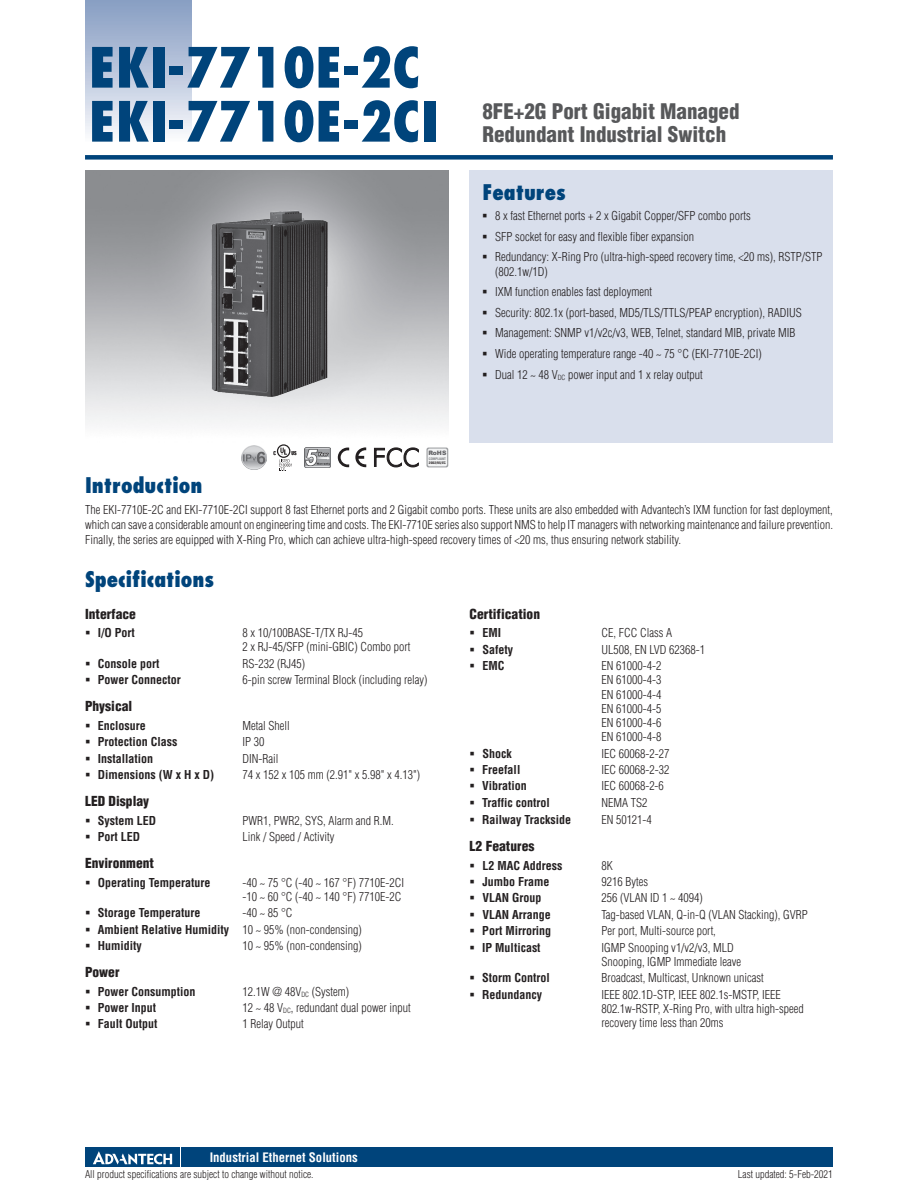
<style>
.page{position:relative;width:918px;height:1188px;background:#fff}
.page>*{position:absolute;margin:0;border:0;box-sizing:border-box;transform-origin:0 0}
.t1{font:800 condensed 54px/54px "Futura";color:#00447b}
.t2{font:900 condensed 21px/22.5px "Helvetica";color:#57585a}
.t3{font:800 condensed 21px "Futura";color:#00447b}
.t4{font:900 condensed 13.5px "Helvetica";color:#231f20}
.t5{font:700 condensed 12.75px "Helvetica";color:#fff}
.t6{font:300 condensed 12px/14.2px "Helvetica";color:#231f20}
.t7{font:700 condensed 12px/16.4px "Helvetica";color:#231f20}
.t8{font:300 condensed 10.5px "Helvetica";color:#231f20}
.t9{font:900 6px "Arial";color:#636366}
.t10{font:700 condensed 3.3px "Helvetica";color:#231f20;scale:1.11 1}
.t11{font:700 condensed 3.3px "Helvetica";color:#76787b;scale:1.05 1}
.s1{font-weight:300}
</style>
<div class="page">
<div style="left:85px;top:155px;width:748px;height:5px;background:#00447b"></div>
<div style="left:85px;top:0;width:106px;height:143px;background:linear-gradient(to bottom,#849bc1,#f9fafc)"></div>
<div style="left:182px;top:1147px;width:651px;height:20px;background:#00447b"></div>
<div style="left:85px;top:1147px;width:95px;height:20px;background:#00447b"></div>
<svg style="left:93px;top:1151px;width:79px;height:14px"></svg>
<div style="left:470px;top:170px;width:363px;height:272px;background:#d9dfec"></div>
<svg style="left:426px;top:448px;width:22px;height:19px"></svg>
<div style="left:428px;top:449px;width:19px;height:17px;background:#f2f3f4;border-radius:2px"></div>
<svg style="left:338px;top:448px;width:11px;height:19px"></svg>
<svg style="left:355px;top:447px;width:11px;height:21px"></svg>
<svg style="left:374px;top:447px;width:45px;height:21px"></svg>
<img style="left:305px;top:447px;width:26px;height:20px">
<img style="left:159px;top:189px;width:225px;height:225px">
<svg style="left:273px;top:444px;width:23px;height:27px"></svg>
<img style="left:242px;top:445px;width:25px;height:25px">
<h1 class="t1" style="left:89px;top:40px;width:351px">EKI-7710E-2C<br>EKI-7710E-2CI</h1>
<p class="t9" style="left:428px;top:449px;width:20px">RoHS</p>
<p class="t11" style="left:429px;top:456px;width:18px">COMPLIANT</p>
<p class="t10" style="left:429px;top:461px;width:17px">2002/95/EC</p>
<h2 class="t2" style="left:482px;top:100px;width:259px">8FE+2G Port Gigabit Managed<br>Redundant Industrial Switch</h2>
<h2 class="t3" style="left:482px;top:179px;width:85px">Features</h2>
<p class="t6" style="left:495px;top:205px;width:329px;line-height:20.7px">8 x fast Ethernet ports + 2 x Gigabit Copper/SFP combo ports<br>SFP socket for easy and flexible fiber expansion<br>Redundancy: X-Ring Pro (ultra-high-speed recovery time, &lt;20 ms), RSTP/STP</p>
<p class="t6" style="left:495px;top:261px;width:308px;line-height:20.5px">(802.1w/1D)<br>IXM function enables fast deployment<br>Security: 802.1x (port-based, MD5/TLS/TTLS/PEAP encryption), RADIUS Management: SNMP v1/v2c/v3, WEB, Telnet, standard MIB, private MIB Wide operating temperature range -40 ~ 75 °C (EKI-7710E-2CI)<br>Dual 12 ~ 48 V<sub>DC</sub> power input and 1 x relay output</p>
<h2 class="t3" style="left:85px;top:472px;width:119px">Introduction</h2>
<p class="t6" style="left:85px;top:502px;width:750px;line-height:15px;text-align:justify">The EKI-7710E-2C and EKI-7710E-2CI support 8 fast Ethernet ports and 2 Gigabit combo ports. These units are also embedded with Advantech’s IXM function for fast deployment, which can save a considerable amount on engineering time and costs. The EKI-7710E series also support NMS to help IT managers with networking maintenance and failure prevention.<br>Finally, the series are equipped with X-Ring Pro, which can achieve ultra-high-speed recovery times of &lt;20 ms, thus ensuring network stability.</p>
<h2 class="t3" style="left:85px;top:566px;width:131px">Specifications</h2>
<p class="t4" style="left:85px;top:605px;width:52px">Interface</p>
<p class="t7" style="left:98px;top:625px;width:39px">I/O Port</p>
<p class="t6" style="left:243px;top:626px;width:169px">8 x 10/100BASE-T/TX RJ-45<br>2 x RJ-45/SFP (mini-GBIC) Combo port</p>
<p class="t7" style="left:98px;top:655px;width:63px">Console port</p>
<p class="t6" style="left:243px;top:656px;width:64px">RS-232 (RJ45)</p>
<p class="t7" style="left:98px;top:672px;width:85px">Power Connector</p>
<p class="t6" style="left:243px;top:673px;width:187px">6-pin screw Terminal Block (including relay)</p>
<p class="t4" style="left:85px;top:698px;width:49px">Physical</p>
<p class="t7" style="left:98px;top:717px;width:49px">Enclosure</p>
<p class="t6" style="left:243px;top:718px;width:49px">Metal Shell</p>
<p class="t7" style="left:98px;top:734px;width:81px">Protection Class</p>
<p class="t6" style="left:243px;top:735px;width:23px">IP 30</p>
<p class="t7" style="left:98px;top:750px;width:57px">Installation</p>
<p class="t6" style="left:243px;top:751px;width:37px">DIN-Rail</p>
<p class="t7" style="left:98px;top:766px;width:118px">Dimensions (W x H x D)</p>
<p class="t6" style="left:243px;top:767px;width:179px">74 x 152 x 105 mm (2.91" x 5.98" x 4.13")</p>
<p class="t4" style="left:85px;top:793px;width:66px">LED Display</p>
<p class="t7" style="left:98px;top:812px;width:60px">System LED</p>
<p class="t6" style="left:243px;top:813px;width:153px">PWR1, PWR2, SYS, Alarm and R.M.</p>
<p class="t7" style="left:98px;top:828px;width:44px">Port LED</p>
<p class="t6" style="left:243px;top:829px;width:93px">Link / Speed / Activity</p>
<p class="t4" style="left:85px;top:855px;width:70px">Environment</p>
<p class="t7" style="left:98px;top:874px;width:114px">Operating Temperature</p>
<p class="t6" style="left:243px;top:875px;width:163px">-40 ~ 75 °C (-40 ~ 167 °F) 7710E-2CI -10 ~ 60 °C (-40 ~ 140 °F) 7710E-2C</p>
<p class="t7" style="left:98px;top:905px;width:104px">Storage Temperature</p>
<p class="t4" style="left:470px;top:605px;width:72px">Certification</p>
<p class="t7" style="left:482px;top:625px;width:20px">EMI</p>
<p class="t6" style="left:601px;top:626px;width:72px">CE, FCC Class A</p>
<p class="t7" style="left:482px;top:641px;width:32px">Safety</p>
<p class="t6" style="left:601px;top:642px;width:105px">UL508, EN LVD 62368-1</p>
<p class="t7" style="left:482px;top:657px;width:24px">EMC</p>
<p class="t6" style="left:601px;top:659px;width:61px;text-align:justify">EN 61000-4-2<br>EN 61000-4-3<br>EN 61000-4-4<br>EN 61000-4-5<br>EN 61000-4-6<br>EN 61000-4-8</p>
<p class="t7" style="left:482px;top:745px;width:31px">Shock</p>
<p class="t6" style="left:601px;top:746px;width:69px">IEC 60068-2-27</p>
<p class="t7" style="left:482px;top:761px;width:40px">Freefall</p>
<p class="t6" style="left:601px;top:763px;width:69px">IEC 60068-2-32</p>
<p class="t7" style="left:482px;top:778px;width:46px">Vibration</p>
<p class="t6" style="left:601px;top:779px;width:64px">IEC 60068-2-6</p>
<p class="t7" style="left:482px;top:794px;width:69px">Traffic control</p>
<p class="t6" style="left:601px;top:795px;width:47px">NEMA TS2</p>
<p class="t7" style="left:482px;top:811px;width:90px">Railway Trackside</p>
<p class="t6" style="left:601px;top:812px;width:52px">EN 50121-4</p>
<p class="t4" style="left:470px;top:838px;width:66px">L2 Features</p>
<p class="t7" style="left:482px;top:857px;width:82px">L2 MAC Address</p>
<p class="t6" style="left:601px;top:858px;width:13px">8K</p>
<p class="t7" style="left:482px;top:873px;width:68px">Jumbo Frame</p>
<p class="t6" style="left:601px;top:874px;width:48px">9216 Bytes</p>
<p class="t7" style="left:482px;top:890px;width:61px">VLAN Group</p>
<p class="t6" style="left:601px;top:891px;width:103px">256 (VLAN ID 1 ~ 4094)</p>
<p class="t7" style="left:482px;top:906px;width:70px">VLAN Arrange</p>
<p class="t6" style="left:601px;top:907px;width:208px">Tag-based VLAN, Q-in-Q (VLAN Stacking), GVRP</p>
<p class="t7" style="left:482px;top:923px;width:70px">Port Mirroring</p>
<p class="t6" style="left:601px;top:924px;width:116px">Per port, Multi-source port,</p>
<p class="t7" style="left:482px;top:939px;width:60px">IP Multicast</p>
<p class="t6" style="left:601px;top:940px;width:141px">IGMP Snooping v1/v2/v3, MLD<br>Snooping, IGMP Immediate leave</p>
<p class="t7" style="left:482px;top:970px;width:69px">Storm Control</p>
<p class="t6" style="left:601px;top:971px;width:164px">Broadcast, Multicast, Unknown unicast</p>
<p class="t7" style="left:482px;top:986px;width:61px">Redundancy</p>
<p class="t6" style="left:601px;top:987px;width:204px">IEEE 802.1D-STP, IEEE 802.1s-MSTP, IEEE<br>802.1w-RSTP, X-Ring Pro, with ultra high-speed recovery time less than 20ms</p>
<p class="t7" style="left:98px;top:905px;width:266px;text-indent:145px"><span class="s1">-40 ~ 85 °C<br></span>Ambient Relative Humidity <span class="s1">10 ~ 95% (non-condensing)<br></span>Humidity</p>
<p class="t6" style="left:243px;top:938px;width:121px">10 ~ 95% (non-condensing)</p>
<p class="t4" style="left:85px;top:964px;width:36px">Power</p>
<p class="t7" style="left:98px;top:983px;width:99px">Power Consumption</p>
<p class="t6" style="left:243px;top:984px;width:108px">12.1W @ 48V<sub>DC</sub> (System)</p>
<p class="t7" style="left:98px;top:999px;width:60px">Power Input</p>
<p class="t6" style="left:243px;top:1000px;width:170px">12 ~ 48 V<sub>DC</sub>, redundant dual power input</p>
<p class="t7" style="left:98px;top:1016px;width:61px">Fault Output</p>
<p class="t6" style="left:243px;top:1017px;width:63px">1 Relay Output</p>
<p class="t5" style="left:210px;top:1150px;width:150px">Industrial Ethernet Solutions</p>
<p class="t8" style="left:85px;top:1167px;width:230px">All product specifications are subject to change without notice.</p>
<p class="t8" style="left:738px;top:1167px;width:97px">Last updated: 5-Feb-2021</p>
</div>
